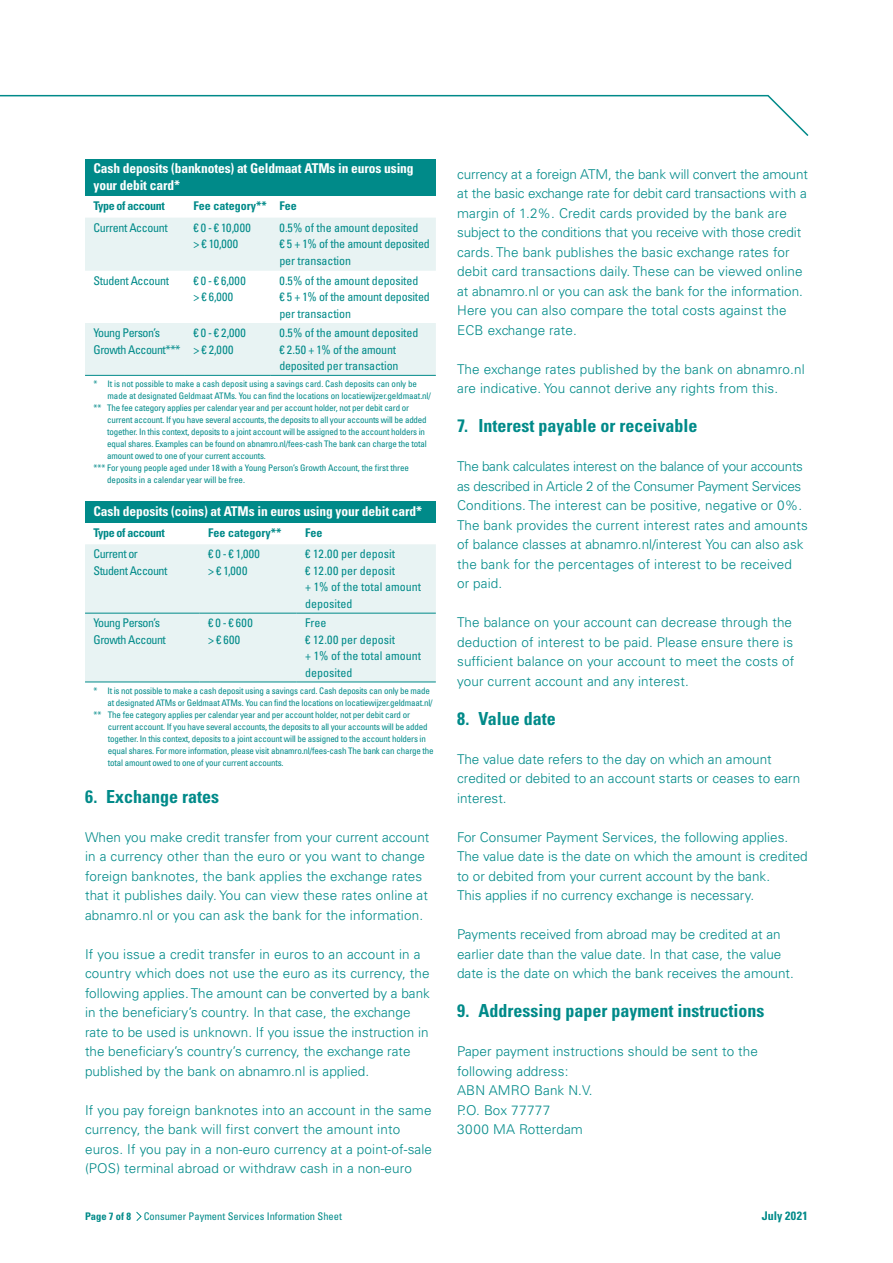
<style>
.page{position:relative;width:893px;height:1263px;background:#fff}
.page>*{position:absolute;margin:0;border:0;box-sizing:border-box;transform-origin:0 0}
.t1{font:700 condensed 18px "Univers LT Std";color:#008a89}
.t2{font:300 13.5px/19.5px "Univers LT Std";color:#008a89}
.t3{font:700 condensed 13.5px/16.5px "Univers LT Std";letter-spacing:-.01em;color:#fff}
.t4{font:condensed 12px/16.5px "Univers LT Std";letter-spacing:-.01em;color:#008a89}
.t5{font:condensed 12px/16.5px "Univers LT Std";letter-spacing:-.04em;color:#008a89}
.t6{font:700 condensed 12px "Univers LT Std";color:#008a89}
.t7{font:condensed 12px "Univers LT Std";letter-spacing:-.03em;color:#008a89}
.t8{font:700 condensed 12px "Univers LT Std";letter-spacing:-.03em;color:#008a89}
.t9{font:condensed 12px/16.5px "Univers LT Std";letter-spacing:.03em;color:#008a89}
.t10{font:700 condensed 12px "Univers LT Std";letter-spacing:.02em;color:#008a89}
.t11{font:condensed 10.5px "Univers LT Std";color:#008a89}
.t12{font:condensed 9px "Univers LT Std";letter-spacing:-.02em;color:#008a89}
.s1{font-weight:700}
</style>
<div class="page">
<svg style="left:0;top:94px;width:809px;height:42px"></svg>
<div style="left:85px;top:159px;width:351px;height:37px;background:#008a89"></div>
<svg style="left:85px;top:218px;width:351px;height:157px;fill:#e8f3f3"></svg>
<hr style="left:85px;top:375px;width:100px;height:1px;background:#008a89">
<hr style="left:185px;top:375px;width:86px;height:1px;background:#008a89">
<hr style="left:271px;top:375px;width:165px;height:1px;background:#008a89">
<div style="left:85px;top:502px;width:351px;height:21px;background:#008a89"></div>
<div style="left:85px;top:544px;width:351px;height:138px;background:#e8f3f3"></div>
<hr style="left:85px;top:613px;width:115px;height:1px;background:#008a89">
<hr style="left:85px;top:682px;width:115px;height:1px;background:#008a89">
<hr style="left:200px;top:613px;width:97px;height:1px;background:#008a89">
<hr style="left:200px;top:682px;width:97px;height:1px;background:#008a89">
<hr style="left:297px;top:613px;width:139px;height:1px;background:#008a89">
<hr style="left:297px;top:682px;width:139px;height:1px;background:#008a89">
<svg style="left:136px;top:1211px;width:6px;height:10px"></svg>
<p class="t3" style="left:94px;top:160px;width:322px">Cash deposits (banknotes) at Geldmaat ATMs in euros using your debit card*</p>
<p class="t8" style="left:94px;top:199px;width:73px">Type of account</p>
<p class="t6" style="left:193px;top:199px;width:105px">Fee category** Fee</p>
<p class="t7" style="left:94px;top:220px;width:76px">Current Account</p>
<p class="t9" style="left:193px;top:219px;width:59px">€ 0 - € 10,000 &gt; € 10,000</p>
<p class="t4" style="left:279px;top:219px;width:152px">0.5% of the amount deposited<br>€ 5 + 1% of the amount deposited per transaction</p>
<p class="t7" style="left:94px;top:273px;width:77px">Student Account</p>
<p class="t4" style="left:193px;top:272px;width:54px">€ 0 - € 6,000 &gt; € 6,000</p>
<p class="t4" style="left:279px;top:272px;width:152px">0.5% of the amount deposited<br>€ 5 + 1% of the amount deposited per transaction</p>
<p class="t5" style="left:94px;top:324px;width:88px">Young Person’s<br>Growth Account***</p>
<p class="t4" style="left:193px;top:324px;width:54px">€ 0 - € 2,000 &gt; € 2,000</p>
<p class="t4" style="left:279px;top:324px;width:140px">0.5% of the amount deposited € 2.50 + 1% of the amount deposited per transaction</p>
<p class="t12" style="left:94px;top:378px;width:325px">* It is not possible to make a cash deposit using a savings card. Cash deposits can only be</p>
<p class="t12" style="left:108px;top:390px;width:325px">made at designated Geldmaat ATMs. You can find the locations on locatiewijzer.geldmaat.nl/</p>
<p class="t12" style="left:94px;top:402px;width:317px">** The fee category applies per calendar year and per account holder, not per debit card or</p>
<p class="t12" style="left:107px;top:414px;width:321px">current account. If you have several accounts, the deposits to all your accounts will be added</p>
<p class="t12" style="left:107px;top:426px;width:320px">together. In this context, deposits to a joint account will be assigned to the account holders in</p>
<p class="t12" style="left:107px;top:438px;width:321px">equal shares. Examples can be found on abnamro.nl/fees-cash The bank can charge the total</p>
<p class="t12" style="left:107px;top:450px;width:160px">amount owed to one of your current accounts.</p>
<p class="t12" style="left:94px;top:462px;width:317px">*** For young people aged under 18 with a Young Person’s Growth Account, the first three</p>
<p class="t12" style="left:107px;top:474px;width:139px">deposits in a calendar year will be free.</p>
<p class="t3" style="left:94px;top:503px;width:330px">Cash deposits (coins) at ATMs in euros using your debit card*</p>
<p class="t8" style="left:94px;top:525px;width:73px">Type of account</p>
<p class="t6" style="left:208px;top:525px;width:75px">Fee category**</p>
<p class="t6" style="left:305px;top:525px;width:19px">Fee</p>
<p class="t5" style="left:94px;top:546px;width:75px">Current or<br>Student Account</p>
<p class="t4" style="left:208px;top:546px;width:53px">€ 0 - € 1,000 &gt; € 1,000</p>
<p class="t4" style="left:305px;top:546px;width:117px">€ 12.00 per deposit<br>€ 12.00 per deposit<br>+ 1% of the total amount deposited</p>
<p class="t5" style="left:94px;top:614px;width:74px">Young Person’s<br>Growth Account</p>
<p class="t4" style="left:208px;top:614px;width:46px">€ 0 - € 600 &gt; € 600</p>
<p class="t4" style="left:305px;top:614px;width:117px">Free<br>€ 12.00 per deposit<br>+ 1% of the total amount deposited</p>
<p class="t12" style="left:94px;top:685px;width:338px">* It is not possible to make a cash deposit using a savings card. Cash deposits can only be made</p>
<p class="t12" style="left:107px;top:697px;width:327px">at designated ATMs or Geldmaat ATMs. You can find the locations on locatiewijzer.geldmaat.nl/</p>
<p class="t12" style="left:94px;top:709px;width:318px">** The fee category applies per calendar year and per account holder, not per debit card or</p>
<p class="t12" style="left:108px;top:721px;width:321px">current account. If you have several accounts, the deposits to all your accounts will be added</p>
<p class="t12" style="left:108px;top:733px;width:320px">together. In this context, deposits to a joint account will be assigned to the account holders in</p>
<p class="t12" style="left:108px;top:745px;width:327px">equal shares. For more information, please visit abnamro.nl/fees-cash The bank can charge the</p>
<p class="t12" style="left:108px;top:757px;width:177px">total amount owed to one of your current accounts.</p>
<h1 class="t1" style="left:85px;top:785px;width:136px">6. Exchange rates</h1>
<p class="t2" style="left:85px;top:827px;width:346px">When you make credit transfer from your current account in a currency other than the euro or you want to change foreign banknotes, the bank applies the exchange rates that it publishes daily. You can view these rates online at abnamro.nl or you can ask the bank for the information.</p>
<p class="t2" style="left:85px;top:944px;width:346px">If you issue a credit transfer in euros to an account in a country which does not use the euro as its currency, the following applies. The amount can be converted by a bank in the beneficiary’s country. In that case, the exchange rate to be used is unknown. If you issue the instruction in the beneficiary’s country’s currency, the exchange rate published by the bank on abnamro.nl is applied.</p>
<p class="t2" style="left:85px;top:1100px;width:349px">If you pay foreign banknotes into an account in the same currency, the bank will first convert the amount into euros. If you pay in a non-euro currency at a point-of-sale (POS) terminal abroad or withdraw cash in a non-euro</p>
<p class="t2" style="left:457px;top:164px;width:352px">currency at a foreign ATM, the bank will convert the amount at the basic exchange rate for debit card transactions with a margin of 1.2%. Credit cards provided by the bank are subject to the conditions that you receive with those credit cards. The bank publishes the basic exchange rates for debit card transactions daily. These can be viewed online at abnamro.nl or you can ask the bank for the information.<br>Here you can also compare the total costs against the ECB exchange rate.</p>
<p class="t2" style="left:457px;top:359px;width:349px">The exchange rates published by the bank on abnamro.nl are indicative. You cannot derive any rights from this.</p>
<h1 class="t1" style="left:457px;top:415px;width:242px">7. Interest payable or receivable</h1>
<p class="t2" style="left:457px;top:457px;width:352px">The bank calculates interest on the balance of your accounts as described in Article 2 of the Consumer Payment Services Conditions. The interest can be positive, negative or 0%.<br>The bank provides the current interest rates and amounts of balance classes at abnamro.nl/interest You can also ask the bank for the percentages of interest to be received<br>or paid.</p>
<p class="t2" style="left:457px;top:613px;width:339px">The balance on your account can decrease through the deduction of interest to be paid. Please ensure there is sufficient balance on your account to meet the costs of your current account and any interest.</p>
<h1 class="t1" style="left:457px;top:707px;width:100px">8. Value date</h1>
<p class="t2" style="left:457px;top:749px;width:345px">The value date refers to the day on which an amount credited or debited to an account starts or ceases to earn interest.</p>
<p class="t2" style="left:457px;top:827px;width:352px">For Consumer Payment Services, the following applies.<br>The value date is the date on which the amount is credited to or debited from your current account by the bank.<br>This applies if no currency exchange is necessary.</p>
<p class="t2" style="left:457px;top:925px;width:338px">Payments received from abroad may be credited at an earlier date than the value date. In that case, the value date is the date on which the bank receives the amount.</p>
<h1 class="t1" style="left:457px;top:1000px;width:309px">9. Addressing paper payment instructions</h1>
<p class="t2" style="left:457px;top:1042px;width:302px">Paper payment instructions should be sent to the following address:<br>ABN AMRO Bank N.V.<br>P.O. Box 77777<br>3000 MA Rotterdam</p>
<p class="t11" style="left:85px;top:1209px;width:258px"><span class="s1">Page 7 of 8</span> Consumer Payment Services Information Sheet</p>
<p class="t10" style="left:762px;top:1208px;width:48px">July 2021</p>
</div>
